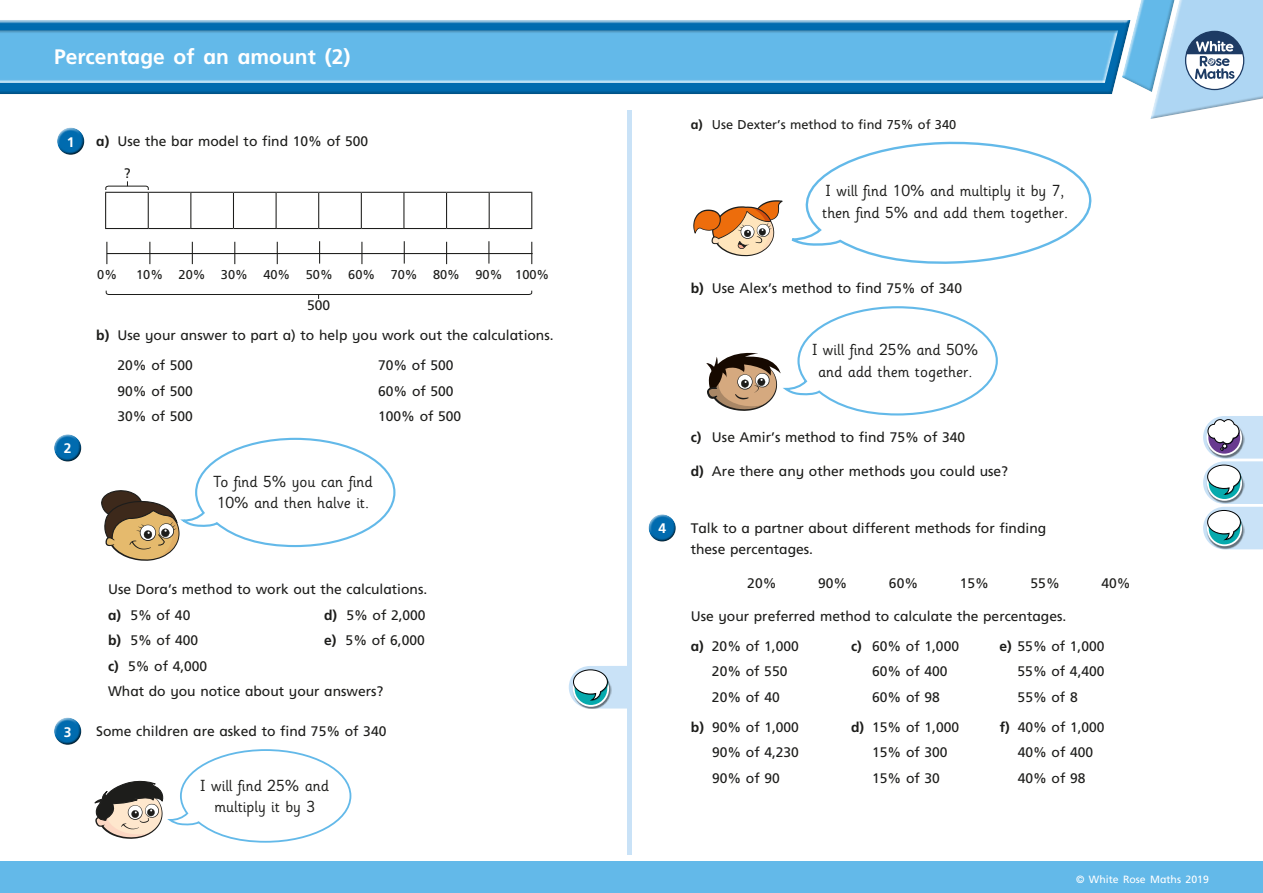
<style>
.page{position:relative;width:1263px;height:893px;background:#fff}
.page>*{position:absolute;margin:0;border:0;box-sizing:border-box;transform-origin:0 0}
.t1{font:700 21px "Frutiger Inf";color:#fff}
.t2{font:15.9px/21.3px "Sassoon Infant Std";color:#1d1d1b}
.t3{font:13.8px/25.5px "Frutiger Inf";color:#1d1d1b}
.t4{font:700 13.8px "Frutiger Inf";color:#fff}
.t5{font:12.75px "Frutiger Inf";color:#1d1d1b}
.t6{font:10.5px "Frutiger Inf";color:#fff}
.s1{font-weight:700}
</style>
<div class="page">
<hr style="left:627px;top:111px;width:4px;height:744px;background:#c9e2f7">
<div style="left:56px;top:126px;width:30px;height:23px;background:#fff;opacity:.75"></div>
<div style="left:56px;top:132px;width:30px;height:25px;background:#1d1d1b;opacity:.75"></div>
<hr style="left:107px;top:253px;width:425px;height:1px;background:#1d1d1b">
<svg style="left:106px;top:242px;width:1px;height:22px"></svg>
<svg style="left:149px;top:242px;width:1px;height:22px"></svg>
<svg style="left:361px;top:242px;width:1px;height:22px"></svg>
<svg style="left:192px;top:242px;width:1px;height:22px"></svg>
<svg style="left:446px;top:242px;width:1px;height:22px"></svg>
<svg style="left:531px;top:242px;width:1px;height:22px"></svg>
<svg style="left:234px;top:242px;width:1px;height:22px"></svg>
<svg style="left:277px;top:242px;width:1px;height:22px"></svg>
<svg style="left:319px;top:241px;width:1px;height:23px"></svg>
<svg style="left:488px;top:241px;width:1px;height:23px"></svg>
<svg style="left:404px;top:241px;width:1px;height:23px"></svg>
<svg style="left:105px;top:181px;width:427px;height:48px"></svg>
<svg style="left:105px;top:290px;width:427px;height:9px"></svg>
<div style="left:53px;top:433px;width:30px;height:23px;background:#fff;opacity:.75"></div>
<div style="left:53px;top:438px;width:30px;height:26px;background:#1d1d1b;opacity:.75"></div>
<div style="left:53px;top:716px;width:30px;height:23px;background:#fff;opacity:.75"></div>
<div style="left:53px;top:722px;width:30px;height:25px;background:#1d1d1b;opacity:.75"></div>
<div style="left:647px;top:513px;width:30px;height:23px;background:#fff;opacity:.75"></div>
<div style="left:647px;top:518px;width:30px;height:26px;background:#1d1d1b;opacity:.75"></div>
<div style="left:0;top:20px;width:1131px;height:76px;background:#1d1d1b;opacity:.27"></div>
<div style="left:0;top:29px;width:1119px;height:55px;background:#1d1d1b;opacity:.27"></div>
<svg style="left:1122px;top:0;width:141px;height:119px"></svg>
<div style="left:0;top:862px;width:1263px;height:31px;background:#63b9e9"></div>
<svg style="left:569px;top:666px;width:58px;height:42px"></svg>
<svg style="left:1203px;top:416px;width:60px;height:133px"></svg>
<svg style="left:101px;top:437px;width:295px;height:124px"></svg>
<svg style="left:94px;top:749px;width:258px;height:94px"></svg>
<svg style="left:693px;top:141px;width:399px;height:123px"></svg>
<svg style="left:706px;top:306px;width:292px;height:110px"></svg>
<h1 class="t1" style="left:54px;top:44px;width:298px">Percentage of an amount (2)</h1>
<p class="t4" style="left:67px;top:134px;width:9px">1</p>
<p class="t3" style="left:96px;top:129px;width:273px"><span class="s1">a)</span> Use the bar model to find 10% of 500</p>
<p class="t3" style="left:124px;top:160px;width:8px">?</p>
<p class="t5" style="left:97px;top:267px;width:21px">0%</p>
<p class="t5" style="left:136px;top:267px;width:415px">10% 20% 30% 40% 50% 60% 70% 80% 90% 100%</p>
<p class="t4" style="left:64px;top:440px;width:9px">2</p>
<p class="t3" style="left:307px;top:293px;width:25px">500</p>
<p class="t3" style="left:96px;top:323px;width:459px"><span class="s1">b)</span> Use your answer to part a) to help you work out the calculations.</p>
<p class="t3" style="left:117px;top:353px;width:77px">20% of 500</p>
<p class="t3" style="left:378px;top:353px;width:77px">70% of 500</p>
<p class="t3" style="left:117px;top:378px;width:77px">90% of 500</p>
<p class="t3" style="left:378px;top:378px;width:77px">60% of 500</p>
<p class="t3" style="left:118px;top:404px;width:77px">30% of 500</p>
<p class="t3" style="left:378px;top:404px;width:85px">100% of 500</p>
<p class="t2" style="left:213px;top:471px;width:161px">To find 5% you can find<br>10% and then halve it.</p>
<p class="t3" style="left:108px;top:576px;width:321px">Use Dora’s method to work out the calculations. <span class="s1">a)</span> 5% of 40</p>
<p class="t3" style="left:324px;top:602px;width:103px"><span class="s1">d)</span> 5% of 2,000</p>
<p class="t3" style="left:108px;top:627px;width:92px"><span class="s1">b)</span> 5% of 400</p>
<p class="t3" style="left:324px;top:627px;width:102px"><span class="s1">e)</span> 5% of 6,000</p>
<p class="t3" style="left:108px;top:653px;width:277px"><span class="s1">c)</span> 5% of 4,000<br>What do you notice about your answers?</p>
<p class="t4" style="left:64px;top:724px;width:9px">3</p>
<p class="t3" style="left:96px;top:719px;width:292px">Some children are asked to find 75% of 340</p>
<p class="t2" style="left:201px;top:775px;width:130px;text-align:center">I will find 25% and multiply it by 3</p>
<p class="t5" style="left:691px;top:117px;width:267px"><span class="s1">a)</span> Use Dexter’s method to find 75% of 340</p>
<p class="t2" style="left:822px;top:181px;width:247px">I will find 10% and multiply it by 7, then find 5% and add them together.</p>
<p class="t3" style="left:691px;top:275px;width:273px"><span class="s1">b)</span> Use Alex’s method to find 75% of 340</p>
<p class="t2" style="left:812px;top:340px;width:167px;text-align:center">I will find 25% and 50% and add them together.</p>
<p class="t3" style="left:691px;top:424px;width:276px"><span class="s1">c)</span> Use Amir’s method to find 75% of 340</p>
<p class="t3" style="left:691px;top:458px;width:319px"><span class="s1">d)</span> Are there any other methods you could use?</p>
<p class="t4" style="left:658px;top:520px;width:9px">4</p>
<p class="t3" style="left:691px;top:517px;width:357px;line-height:21.3px">Talk to a partner about different methods for finding these percentages.</p>
<p class="t3" style="left:747px;top:570px;width:31px">20%</p>
<p class="t3" style="left:818px;top:570px;width:31px">90%</p>
<p class="t3" style="left:889px;top:570px;width:31px">60%</p>
<p class="t3" style="left:960px;top:570px;width:31px">15%</p>
<p class="t3" style="left:1030px;top:570px;width:31px">55%</p>
<p class="t3" style="left:1101px;top:570px;width:31px">40%</p>
<p class="t3" style="left:691px;top:601px;width:377px;line-height:29.8px">Use your preferred method to calculate the percentages. <span class="s1">a)</span> 20% of 1,000</p>
<p class="t3" style="left:851px;top:633px;width:109px"><span class="s1">c)</span> 60% of 1,000</p>
<p class="t3" style="left:999px;top:633px;width:106px"><span class="s1">e)</span> 55% of 1,000</p>
<p class="t3" style="left:712px;top:659px;width:77px">20% of 550</p>
<p class="t3" style="left:872px;top:659px;width:77px">60% of 400</p>
<p class="t3" style="left:1018px;top:659px;width:88px">55% of 4,400</p>
<p class="t3" style="left:712px;top:684px;width:69px">20% of 40</p>
<p class="t3" style="left:872px;top:684px;width:69px">60% of 98</p>
<p class="t3" style="left:1018px;top:684px;width:62px">55% of 8</p>
<p class="t3" style="left:691px;top:714px;width:110px"><span class="s1">b)</span> 90% of 1,000</p>
<p class="t3" style="left:851px;top:714px;width:109px"><span class="s1">d)</span> 15% of 1,000</p>
<p class="t3" style="left:1000px;top:714px;width:106px"><span class="s1">f)</span> 40% of 1,000</p>
<p class="t3" style="left:712px;top:740px;width:88px">90% of 4,230</p>
<p class="t3" style="left:872px;top:740px;width:77px">15% of 300</p>
<p class="t3" style="left:1018px;top:740px;width:77px">40% of 400</p>
<p class="t3" style="left:712px;top:765px;width:69px">90% of 90</p>
<p class="t3" style="left:872px;top:765px;width:69px">15% of 30</p>
<p class="t3" style="left:1018px;top:765px;width:69px">40% of 98</p>
<p class="t6" style="left:1076px;top:873px;width:134px">© White Rose Maths 2019</p>
</div>
